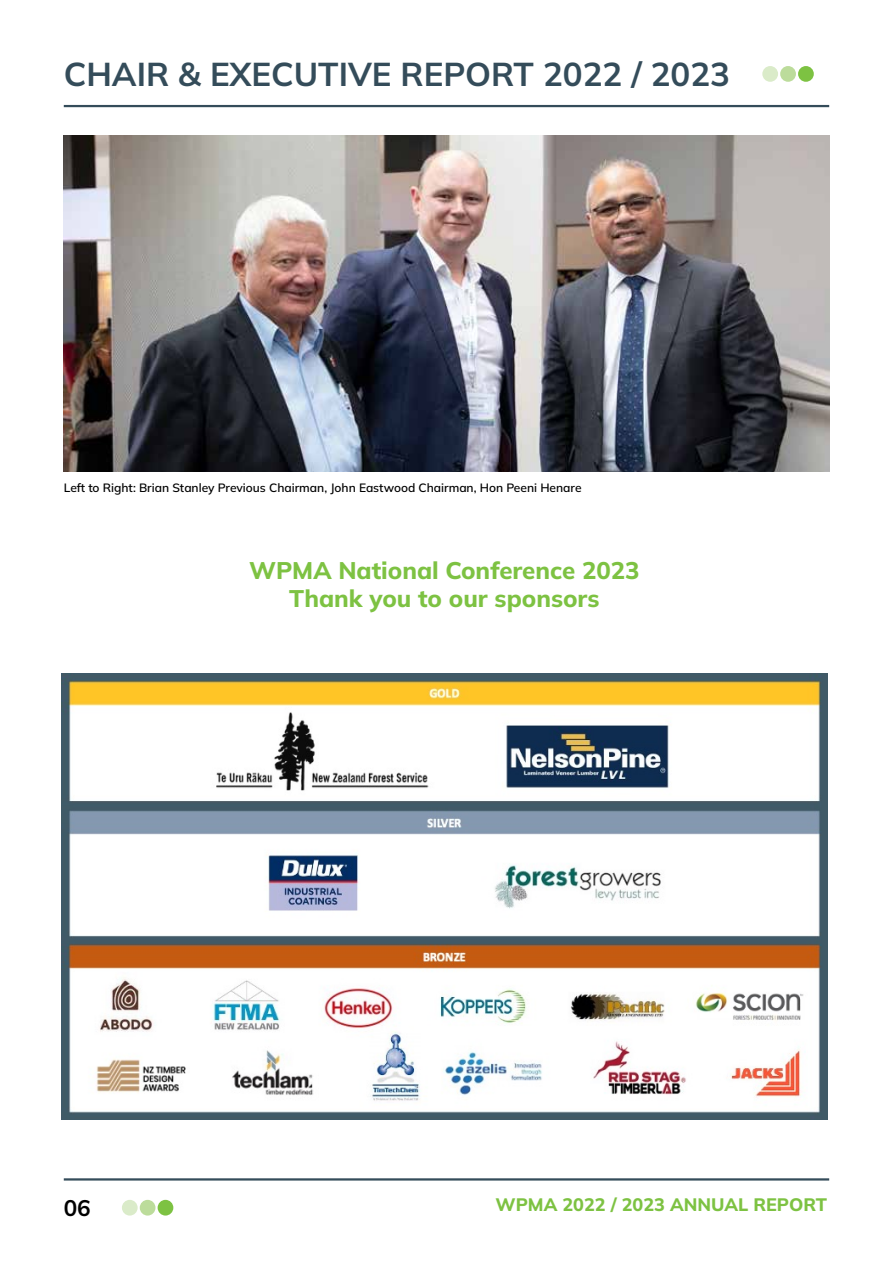
<style>
.page{position:relative;width:893px;height:1263px;background:#fff}
.page>*{position:absolute;margin:0;border:0;box-sizing:border-box;transform-origin:0 0}
.t1{font:700 33px "Mulish";color:#344c5a}
.t2{font:800 24px/28.8px "Mulish";color:#7dc242;text-align:center}
.t3{font:700 22.5px "Mulish";color:#000}
.t4{font:800 18px "Mulish";color:#7dc242}
.t5{font:600 12px "Mulish";color:#000}
</style>
<div class="page">
<div style="left:158px;top:1200px;width:15px;height:15px;background:#7dc242;border-radius:50%"></div>
<div style="left:140px;top:1200px;width:15px;height:15px;background:#bcdc9b;border-radius:50%"></div>
<div style="left:122px;top:1200px;width:16px;height:15px;background:#daebc9;border-radius:50%"></div>
<hr style="left:64px;top:1178px;width:765px;height:2px;background:#344c5a">
<hr style="left:64px;top:105px;width:765px;height:2px;background:#344c5a">
<div style="left:798px;top:66px;width:16px;height:16px;background:#7dc242;border-radius:50%"></div>
<div style="left:780px;top:66px;width:16px;height:16px;background:#bcdc9b;border-radius:50%"></div>
<div style="left:762px;top:66px;width:16px;height:16px;background:#daebc9;border-radius:50%"></div>
<img style="left:62px;top:674px;width:765px;height:446px">
<img style="left:64px;top:136px;width:765px;height:335px">
<h1 class="t1" style="left:64px;top:52px;width:668px">CHAIR &amp; EXECUTIVE REPORT 2022 / 2023</h1>
<p class="t5" style="left:64px;top:480px;width:519px">Left to Right: Brian Stanley Previous Chairman, John Eastwood Chairman, Hon Peeni Henare</p>
<h2 class="t2" style="left:249px;top:555px;width:392px">WPMA National Conference 2023<br>Thank you to our sponsors</h2>
<h3 class="t3" style="left:64px;top:1192px;width:28px">06</h3>
<h3 class="t4" style="left:495px;top:1192px;width:333px">WPMA 2022 / 2023 ANNUAL REPORT</h3>
</div>
